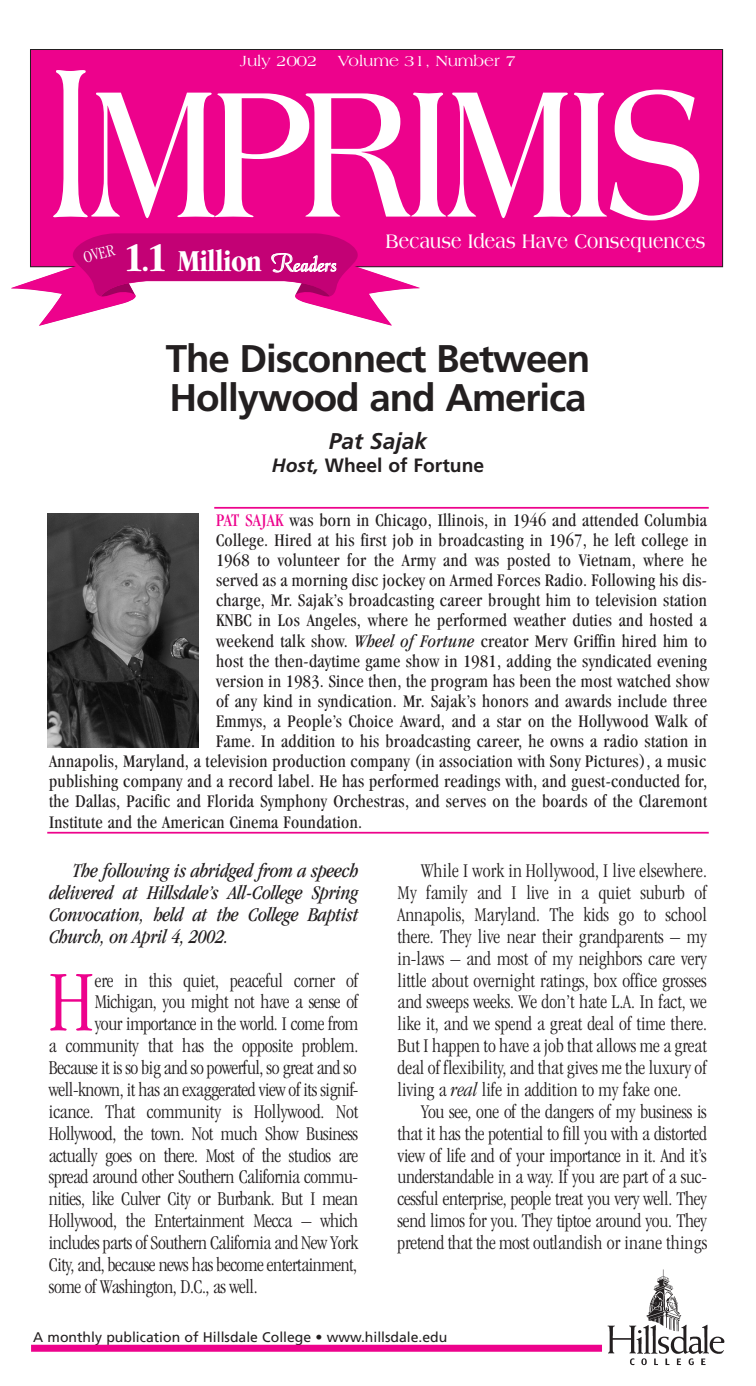
<style>
.page{position:relative;width:756px;height:1386px;background:#fff}
.page>*{position:absolute;margin:0;border:0;box-sizing:border-box;transform-origin:0 0}
.t1{font:700 192.5px "Americana";letter-spacing:-.025em;color:#fff;scale:.75 1}
.t2{font:300 condensed 89.42px "Garamond";color:#ed028c}
.t3{font:700 38.5px/38.5px "Frutiger";letter-spacing:-.03em;color:#231f20}
.t4{font:700 condensed 31.5px "Garamond";letter-spacing:-.025em;color:#fff}
.t5{font:italic 700 22.75px "Frutiger";color:#231f20}
.t6{font:700 21px "Americana";letter-spacing:.015em;color:#fff;scale:.8 1}
.t7{font:300 condensed 20.12px "Garamond";letter-spacing:-.01em;color:#231f20}
.t8{font:italic condensed 20.12px/21.9px "Garamond";letter-spacing:-.01em;color:#231f20;text-align:justify}
.t9{font:300 condensed 20.12px "Garamond";letter-spacing:.01em;color:#231f20}
.t10{font:700 19.25px "Frutiger";color:#231f20}
.t11{font:condensed 18.38px "Garamond";letter-spacing:.02em;color:#231f20}
.t12{font:300 condensed 17.5px "Garamond";color:#fff}
.t13{font:15.75px "Americana";color:#fff}
.t14{font:14px "Frutiger";color:#231f20}
.s1{font-weight:400;font-size:227.5px}
.s2{font-size:42px}
.s3{font-family:"Calligraphy FLF";font-weight:400;font-stretch:normal;font-size:28px}
.s4{font-family:"Calligraphy FLF";font-weight:400;font-stretch:normal;font-size:24.5px}
.s5{font-style:italic}
.s6{color:#ed028c}
</style>
<div class="page">
<div style="left:30px;top:50px;width:693px;height:217px;background:#ed028c"></div>
<svg style="left:12px;top:233px;width:408px;height:93px"></svg>
<img style="left:607px;top:1269px;width:117px;height:97px">
<div style="left:31px;top:1345px;width:571px;height:7px;background:#ed028c"></div>
<hr style="left:214px;top:507px;width:495px;height:2px;background:#ed028c">
<img style="left:47px;top:514px;width:151px;height:233px">
<hr style="left:47px;top:832px;width:662px;height:2px;background:#ed028c">
<p class="t13" style="left:240px;top:52px;width:79px">July 2002</p>
<p class="t13" style="left:338px;top:52px;width:179px">Volume 31, Number 7</p>
<p class="t1" style="left:47px;top:45px;width:880px"><span class="s1">I</span>MPRIMIS</p>
<p class="t6" style="left:386px;top:230px;width:401px">Because Ideas Have Consequences</p>
<p class="t12" style="left:81px;top:248px;width:34px;rotate:-15deg">OVER</p>
<p class="t4" style="left:124px;top:244px;width:215px"><span class="s2">1</span>.<span class="s2">1</span> Million <span class="s3">R</span><span class="s4">eaders</span></p>
<p class="t3" style="left:166px;top:340px;width:426px">The Disconnect Between<br>Hollywood and America</p>
<p class="t5" style="left:329px;top:428px;width:100px">Pat Sajak</p>
<p class="t10" style="left:272px;top:454px;width:214px"><span class="s5">Host,</span> Wheel of Fortune</p>
<p class="t11" style="left:216px;top:510px;width:493px"><span class="s6">PAT SAJAK</span> was born in Chicago, Illinois, in 1946 and attended Columbia</p>
<p class="t11" style="left:216px;top:530px;width:492px">College. Hired at his first job in broadcasting in 1967, he left college in</p>
<p class="t11" style="left:216px;top:550px;width:492px">1968 to volunteer for the Army and was posted to Vietnam, where he</p>
<p class="t11" style="left:216px;top:570px;width:493px">served as a morning disc jockey on Armed Forces Radio. Following his dis-</p>
<p class="t11" style="left:216px;top:590px;width:493px">charge, Mr. Sajak’s broadcasting career brought him to television station</p>
<p class="t11" style="left:216px;top:610px;width:492px">KNBC in Los Angeles, where he performed weather duties and hosted a</p>
<p class="t11" style="left:216px;top:630px;width:493px">weekend talk show. <span class="s5">Wheel of Fortune</span> creator Merv Griffin hired him to</p>
<p class="t11" style="left:216px;top:651px;width:493px">host the then-daytime game show in 1981, adding the syndicated evening</p>
<p class="t11" style="left:216px;top:671px;width:495px">version in 1983. Since then, the program has been the most watched show</p>
<p class="t11" style="left:216px;top:691px;width:493px">of any kind in syndication. Mr. Sajak’s honors and awards include three</p>
<p class="t11" style="left:216px;top:711px;width:492px">Emmys, a People’s Choice Award, and a star on the Hollywood Walk of</p>
<p class="t11" style="left:216px;top:731px;width:493px">Fame. In addition to his broadcasting career, he owns a radio station in</p>
<p class="t11" style="left:49px;top:751px;width:659px">Annapolis, Maryland, a television production company (in association with Sony Pictures), a music</p>
<p class="t11" style="left:49px;top:771px;width:660px">publishing company and a record label. He has performed readings with, and guest-conducted for,</p>
<p class="t11" style="left:49px;top:791px;width:660px">the Dallas, Pacific and Florida Symphony Orchestras, and serves on the boards of the Claremont</p>
<p class="t11" style="left:49px;top:812px;width:315px">Institute and the American Cinema Foundation.</p>
<p class="t8" style="left:49px;top:860px;width:311px;text-indent:24px">The following is abridged from a speech delivered at Hillsdale’s All-College Spring Convocation, held at the College Baptist Church, on April 4, 2002.</p>
<p class="t2" style="left:49px;top:954px;width:46px">H</p>
<p class="t7" style="left:95px;top:969px;width:265px">ere in this quiet, peaceful corner of</p>
<p class="t7" style="left:95px;top:991px;width:265px">Michigan, you might not have a sense of</p>
<p class="t7" style="left:95px;top:1013px;width:265px">your importance in the world. I come from</p>
<p class="t7" style="left:49px;top:1035px;width:311px">a community that has the opposite problem.</p>
<p class="t7" style="left:49px;top:1057px;width:309px">Because it is so big and so powerful, so great and so</p>
<p class="t7" style="left:49px;top:1079px;width:311px">well-known, it has an exaggerated view of its signif-</p>
<p class="t7" style="left:49px;top:1101px;width:311px">icance. That community is Hollywood. Not</p>
<p class="t7" style="left:49px;top:1122px;width:311px">Hollywood, the town. Not much Show Business</p>
<p class="t7" style="left:49px;top:1144px;width:311px">actually goes on there. Most of the studios are</p>
<p class="t7" style="left:49px;top:1166px;width:311px">spread around other Southern California commu-</p>
<p class="t7" style="left:49px;top:1188px;width:311px">nities, like Culver City or Burbank. But I mean</p>
<p class="t7" style="left:49px;top:1210px;width:311px">Hollywood, the Entertainment Mecca – which</p>
<p class="t7" style="left:49px;top:1232px;width:311px">includes parts of Southern California and New York</p>
<p class="t7" style="left:49px;top:1254px;width:310px">City, and, because news has become entertainment,</p>
<p class="t7" style="left:49px;top:1276px;width:210px">some of Washington, D.C., as well.</p>
<p class="t9" style="left:421px;top:860px;width:287px">While I work in Hollywood, I live elsewhere.</p>
<p class="t7" style="left:398px;top:882px;width:311px">My family and I live in a quiet suburb of</p>
<p class="t7" style="left:398px;top:904px;width:311px">Annapolis, Maryland. The kids go to school</p>
<p class="t7" style="left:398px;top:926px;width:311px">there. They live near their grandparents – my</p>
<p class="t7" style="left:398px;top:947px;width:311px">in-laws – and most of my neighbors care very</p>
<p class="t7" style="left:398px;top:969px;width:311px">little about overnight ratings, box office grosses</p>
<p class="t7" style="left:398px;top:991px;width:311px">and sweeps weeks. We don’t hate L.A. In fact, we</p>
<p class="t7" style="left:398px;top:1013px;width:311px">like it, and we spend a great deal of time there.</p>
<p class="t7" style="left:398px;top:1035px;width:311px">But I happen to have a job that allows me a great</p>
<p class="t7" style="left:398px;top:1057px;width:311px">deal of flexibility, and that gives me the luxury of</p>
<p class="t7" style="left:398px;top:1079px;width:285px">living a <span class="s5">real</span> life in addition to my fake one.</p>
<p class="t7" style="left:421px;top:1101px;width:287px">You see, one of the dangers of my business is</p>
<p class="t7" style="left:398px;top:1122px;width:311px">that it has the potential to fill you with a distorted</p>
<p class="t7" style="left:398px;top:1144px;width:311px">view of life and of your importance in it. And it’s</p>
<p class="t7" style="left:398px;top:1166px;width:311px">understandable in a way. If you are part of a suc-</p>
<p class="t7" style="left:398px;top:1188px;width:311px">cessful enterprise, people treat you very well. They</p>
<p class="t7" style="left:398px;top:1210px;width:311px">send limos for you. They tiptoe around you. They</p>
<p class="t7" style="left:398px;top:1232px;width:311px">pretend that the most outlandish or inane things</p>
<p class="t14" style="left:33px;top:1328px;width:416px">A monthly publication of Hillsdale College • www.hillsdale.edu</p>
</div>
